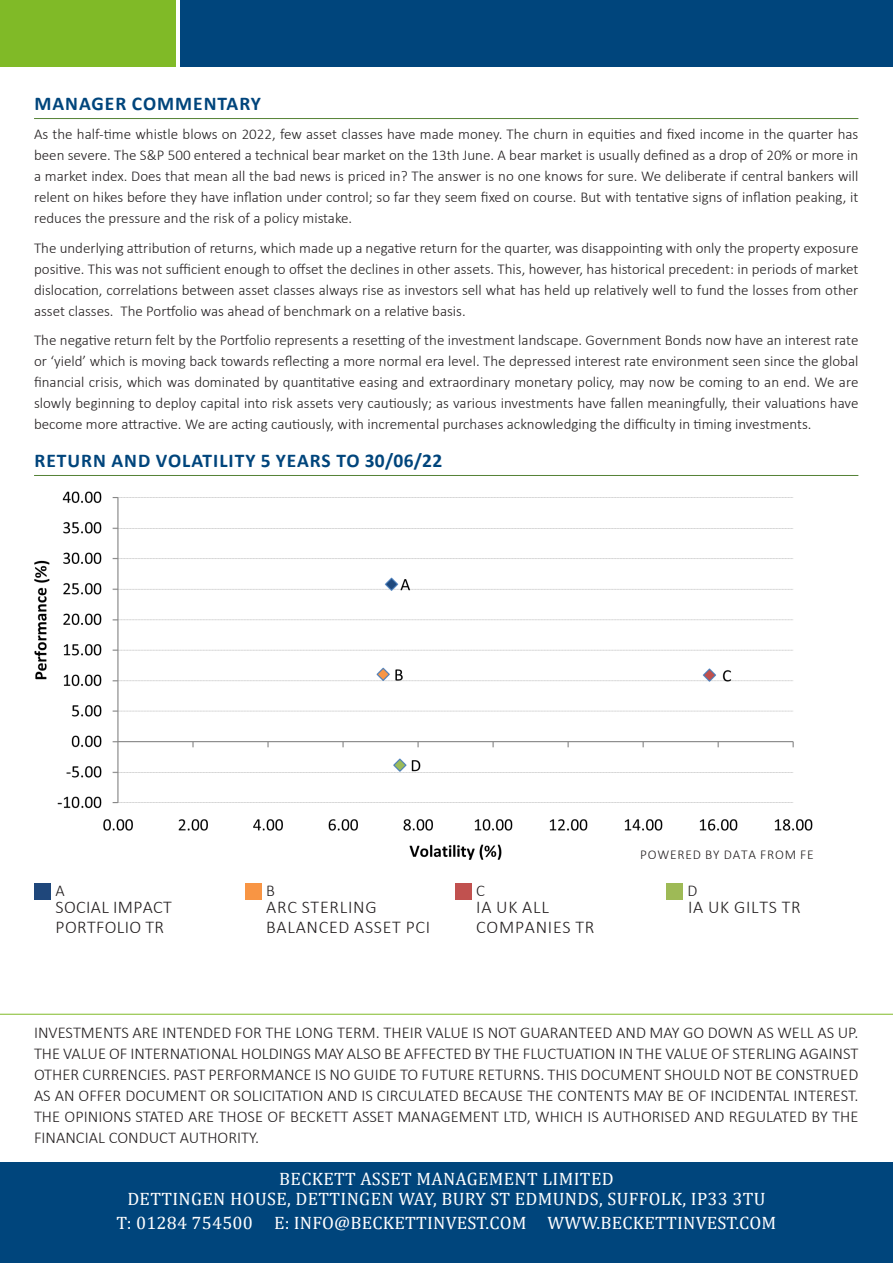
<style>
.page{position:relative;width:893px;height:1263px;background:#fff}
.page>*{position:absolute;margin:0;border:0;box-sizing:border-box;transform-origin:0 0}
.Front_left_headings{font:700 19.5px "Calibri";letter-spacing:.05em;color:#00457c}
.t1{font:18px "Cambria";letter-spacing:.02em;color:#fff}
.Labels{font:300 18px/19.5px "Calibri";letter-spacing:.04em;color:#231f20}
.Labels-2{font:300 18px/19.5px "Calibri";letter-spacing:.02em;color:#231f20}
.Front_page_main_text{font:300 16.5px/21px "Calibri";color:#231f20;text-align:justify}
.Paragraph_Small_Prin{font:300 16.5px "Calibri";color:#231f20}
.Front_page_main_text-2{font:300 15px/21px "Calibri";color:#231f20;text-align:justify}
.Paragraph_Small_Prin-2{font:300 13.5px "Calibri";letter-spacing:.06em;color:#231f20}
</style>
<div class="page">
<div style="left:181px;top:0;width:712px;height:67px;background:#00457c"></div>
<div style="left:0;top:1162px;width:893px;height:101px;background:#00457c"></div>
<div style="left:0;top:0;width:175px;height:66px;background:#80ba27"></div>
<hr style="left:34px;top:118px;width:824px;height:1px;background:#548235">
<hr style="left:34px;top:475px;width:824px;height:1px;background:#548235">
<hr style="left:0;top:1014px;width:893px;height:1px;background:#80ba27">
<div style="left:35px;top:883px;width:16px;height:17px;background:#1f477b"></div>
<div style="left:245px;top:883px;width:17px;height:17px;background:#f89544"></div>
<div style="left:455px;top:883px;width:17px;height:17px;background:#c1514f"></div>
<div style="left:666px;top:883px;width:17px;height:17px;background:#9eba56"></div>
<img style="left:34px;top:491px;width:779px;height:369px">
<p class="Front_left_headings" style="left:34px;top:90px;width:228px">MANAGER COMMENTARY</p>
<p class="Front_page_main_text-2" style="left:34px;top:124px;width:826px">As the half-time whistle blows on 2022, few asset classes have made money. The churn in equities and fixed income in the quarter has been severe. The S&amp;P 500 entered a technical bear market on the 13th June. A bear market is usually defined as a drop of 20% or more in a market index. Does that mean all the bad news is priced in? The answer is no one knows for sure. We deliberate if central bankers will relent on hikes before they have inflation under control; so far they seem fixed on course. But with tentative signs of inflation peaking, it reduces the pressure and the risk of a policy mistake.</p>
<p class="Front_page_main_text-2" style="left:34px;top:237px;width:826px">The underlying attribution of returns, which made up a negative return for the quarter, was disappointing with only the property exposure positive. This was not sufficient enough to offset the declines in other assets. This, however, has historical precedent: in periods of market dislocation, correlations between asset classes always rise as investors sell what has held up relatively well to fund the losses from other asset classes. The Portfolio was ahead of benchmark on a relative basis.</p>
<p class="Front_page_main_text-2" style="left:34px;top:330px;width:826px">The negative return felt by the Portfolio represents a resetting of the investment landscape. Government Bonds now have an interest rate or ‘yield’ which is moving back towards reflecting a more normal era level. The depressed interest rate environment seen since the global financial crisis, which was dominated by quantitative easing and extraordinary monetary policy, may now be coming to an end. We are slowly beginning to deploy capital into risk assets very cautiously; as various investments have fallen meaningfully, their valuations have become more attractive. We are acting cautiously, with incremental purchases acknowledging the difficulty in timing investments.</p>
<p class="Front_left_headings" style="left:34px;top:446px;width:409px">RETURN AND VOLATILITY 5 YEARS TO 30/06/22</p>
<p class="Paragraph_Small_Prin-2" style="left:640px;top:846px;width:175px">POWERED BY DATA FROM FE</p>
<p class="Paragraph_Small_Prin" style="left:56px;top:880px;width:11px">A</p>
<p class="Paragraph_Small_Prin" style="left:266px;top:880px;width:10px">B</p>
<p class="Paragraph_Small_Prin" style="left:476px;top:880px;width:10px">C</p>
<p class="Paragraph_Small_Prin" style="left:687px;top:880px;width:12px">D</p>
<p class="Labels-2" style="left:56px;top:897px;width:118px">SOCIAL IMPACT<br>PORTFOLIO TR</p>
<p class="Labels" style="left:266px;top:897px;width:166px">ARC STERLING<br>BALANCED ASSET PCI</p>
<p class="Labels" style="left:476px;top:897px;width:120px">IA UK ALL<br>COMPANIES TR</p>
<p class="Labels" style="left:688px;top:897px;width:114px">IA UK GILTS TR</p>
<p class="Front_page_main_text" style="left:34px;top:1022px;width:826px">INVESTMENTS ARE INTENDED FOR THE LONG TERM. THEIR VALUE IS NOT GUARANTEED AND MAY GO DOWN AS WELL AS UP.<br>THE VALUE OF INTERNATIONAL HOLDINGS MAY ALSO BE AFFECTED BY THE FLUCTUATION IN THE VALUE OF STERLING AGAINST OTHER CURRENCIES. PAST PERFORMANCE IS NO GUIDE TO FUTURE RETURNS. THIS DOCUMENT SHOULD NOT BE CONSTRUED AS AN OFFER DOCUMENT OR SOLICITATION AND IS CIRCULATED BECAUSE THE CONTENTS MAY BE OF INCIDENTAL INTEREST.<br>THE OPINIONS STATED ARE THOSE OF BECKETT ASSET MANAGEMENT LTD, WHICH IS AUTHORISED AND REGULATED BY THE FINANCIAL CONDUCT AUTHORITY.</p>
<p class="t1" style="left:279px;top:1168px;width:336px">BECKETT ASSET MANAGEMENT LIMITED</p>
<p class="t1" style="left:127px;top:1188px;width:640px">DETTINGEN HOUSE, DETTINGEN WAY, BURY ST EDMUNDS, SUFFOLK, IP33 3TU</p>
<p class="t1" style="left:116px;top:1212px;width:661px">T: 01284 754500 E: INFO@BECKETTINVEST.COM WWW.BECKETTINVEST.COM</p>
</div>
